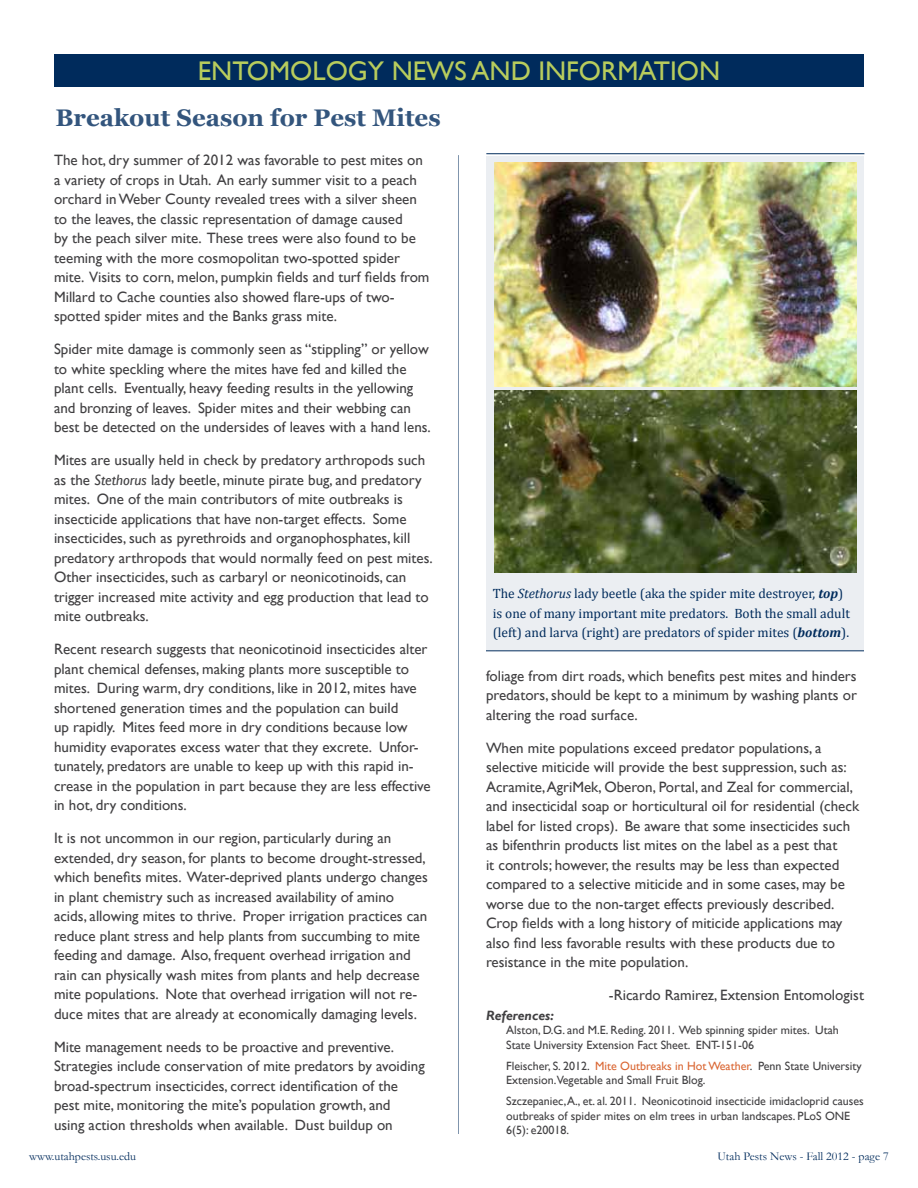
<style>
.page{position:relative;width:918px;height:1188px;background:#fff}
.page>*{position:absolute;margin:0;border:0;box-sizing:border-box;transform-origin:0 0}
.t1{font:27px "Gill Sans";color:#b8cc5c}
.t2{font:700 24px "Georgia";color:#33557d}
.t3{font:15px/19.5px "Gill Sans";color:#414042}
.t4{font:13.5px/19.5px "Cambria";color:#002b5c}
.t5{font:italic 700 13.5px "Gill Sans";color:#414042}
.t6{font:12px/14.4px "Gill Sans";color:#414042}
.t7{font:12px "Garamond";color:#002b5c}
.s1{font-style:italic}
.s2{font-weight:700;font-style:italic}
.s3{color:#da6734}
</style>
<div class="page">
<div style="left:54px;top:55px;width:810px;height:32px;background:#002b5c"></div>
<div style="left:486px;top:157px;width:378px;height:493px;background:#ebeef2"></div>
<hr style="left:486px;top:650px;width:378px;height:1px;background:#002b5c">
<hr style="left:458px;top:155px;width:1px;height:979px;background:#8095ad">
<hr style="left:486px;top:153px;width:378px;height:1px;background:#002b5c">
<img style="left:495px;top:391px;width:362px;height:182px">
<img style="left:495px;top:163px;width:362px;height:223px">
<h1 class="t1" style="left:198px;top:55px;width:213px">ENTOMOLOGY news</h1>
<h1 class="t1" style="left:472px;top:55px;width:21px">and</h1>
<h1 class="t1" style="left:538px;top:55px;width:18px">information</h1>
<h2 class="t2" style="left:55px;top:102px;width:387px">Breakout Season for Pest Mites</h2>
<p class="t3" style="left:54px;top:151px;width:377px">The hot, dry summer of 2012 was favorable to pest mites on a variety of crops in Utah. An early summer visit to a peach orchard in Weber County revealed trees with a silver sheen to the leaves, the classic representation of damage caused<br>by the peach silver mite. These trees were also found to be teeming with the more cosmopolitan two-spotted spider mite. Visits to corn, melon, pumpkin fields and turf fields from Millard to Cache counties also showed flare-ups of two&shy;spotted spider mites and the Banks grass mite.</p>
<p class="t3" style="left:54px;top:340px;width:378px">Spider mite damage is commonly seen as “stippling” or yellow to white speckling where the mites have fed and killed the plant cells. Eventually, heavy feeding results in the yellowing and bronzing of leaves. Spider mites and their webbing can best be detected on the undersides of leaves with a hand lens.</p>
<p class="t3" style="left:54px;top:451px;width:380px">Mites are usually held in check by predatory arthropods such as the <span class="s1">Stethorus</span> lady beetle, minute pirate bug, and predatory mites. One of the main contributors of mite outbreaks is insecticide applications that have non-target effects. Some insecticides, such as pyrethroids and organophosphates, kill predatory arthropods that would normally feed on pest mites.<br>Other insecticides, such as carbaryl or neonicotinoids, can trigger increased mite activity and egg production that lead to mite outbreaks.</p>
<p class="t3" style="left:54px;top:640px;width:378px">Recent research suggests that neonicotinoid insecticides alter plant chemical defenses, making plants more susceptible to mites. During warm, dry conditions, like in 2012, mites have shortened generation times and the population can build<br>up rapidly. Mites feed more in dry conditions because low humidity evaporates excess water that they excrete. Unfor&shy;tunately, predators are unable to keep up with this rapid in&shy;crease in the population in part because they are less effective in hot, dry conditions.</p>
<p class="t3" style="left:54px;top:829px;width:375px">It is not uncommon in our region, particularly during an extended, dry season, for plants to become drought-stressed, which benefits mites. Water-deprived plants undergo changes in plant chemistry such as increased availability of amino acids, allowing mites to thrive. Proper irrigation practices can reduce plant stress and help plants from succumbing to mite feeding and damage. Also, frequent overhead irrigation and rain can physically wash mites from plants and help decrease mite populations. Note that overhead irrigation will not re&shy;duce mites that are already at economically damaging levels.</p>
<p class="t3" style="left:54px;top:1037px;width:372px">Mite management needs to be proactive and preventive.<br>Strategies include conservation of mite predators by avoiding broad-spectrum insecticides, correct identification of the pest mite, monitoring the mite’s population growth, and using action thresholds when available. Dust buildup on</p>
<p class="t4" style="left:493px;top:584px;width:359px">The <span class="s1">Stethorus</span> lady beetle (aka the spider mite destroyer, <span class="s2">top</span>) is one of many important mite predators. Both the small adult (left) and larva (right) are predators of spider mites (<span class="s2">bottom</span>).</p>
<p class="t3" style="left:486px;top:666px;width:372px;text-align:justify">foliage from dirt roads, which benefits pest mites and hinders predators, should be kept to a minimum by washing plants or altering the road surface.</p>
<p class="t3" style="left:486px;top:738px;width:375px">When mite populations exceed predator populations, a selective miticide will provide the best suppression, such as:<br>Acramite, AgriMek, Oberon, Portal, and Zeal for commercial, and insecticidal soap or horticultural oil for residential (check label for listed crops). Be aware that some insecticides such as bifenthrin products list mites on the label as a pest that<br>it controls; however, the results may be less than expected compared to a selective miticide and in some cases, may be worse due to the non-target effects previously described.<br>Crop fields with a long history of miticide applications may also find less favorable results with these products due to resistance in the mite population.</p>
<p class="t3" style="left:609px;top:986px;width:257px">-Ricardo Ramirez, Extension Entomologist</p>
<p class="t5" style="left:486px;top:1007px;width:69px">References:</p>
<p class="t6" style="left:506px;top:1023px;width:334px">Alston, D.G. and M.E. Reding. 2011. Web spinning spider mites. Utah<br>State University Extension Fact Sheet. ENT-151-06</p>
<p class="t6" style="left:506px;top:1059px;width:357px">Fleischer, S. 2012. <span class="s3">Mite Outbreaks in Hot Weather</span>. Penn State University<br>Extension.Vegetable and Small Fruit Blog.</p>
<p class="t6" style="left:506px;top:1094px;width:359px">Szczepaniec, A., et. al. 2011. Neonicotinoid insecticide imidacloprid causes outbreaks of spider mites on elm trees in urban landscapes. PLoS ONE<br>6(5): e20018.</p>
<p class="t7" style="left:29px;top:1149px;width:108px">www.utahpests.usu.edu</p>
<p class="t7" style="left:717px;top:1149px;width:173px">Utah Pests News - Fall 2012 - page 7</p>
</div>
